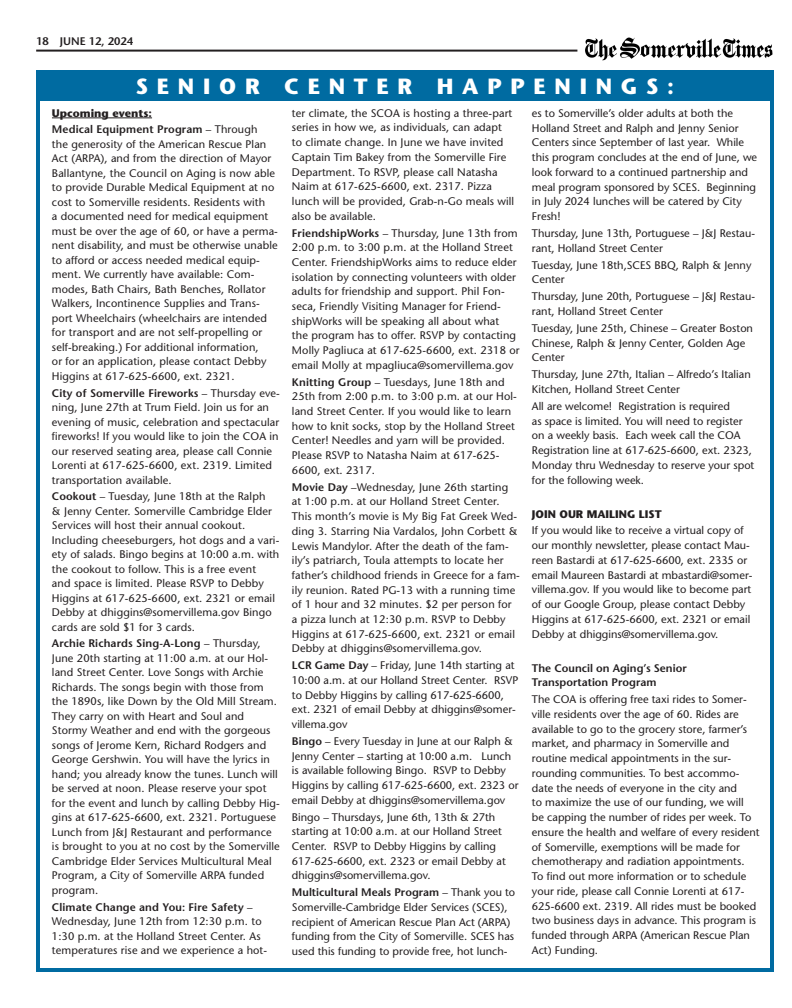
<style>
.page{position:relative;width:792px;height:1008px;background:#fff}
.page>*{position:absolute;margin:0;border:0;box-sizing:border-box;transform-origin:0 0}
.t1{font:700 22px "Stone Sans Std";letter-spacing:.4em;color:#fff}
.Listings_Text{font:500 11px/14.5px "Stone Sans Std";letter-spacing:.01em;color:#231f20}
.Listings_Text-2{font:600 11px/14.8px "Stone Sans Std";color:#231f20}
.Listings_Text-3{font:700 11px "Stone Sans Std";color:#231f20}
.Folio{font:600 11px "Stone Sans Std";color:#231f20}
.s1{color:#fff}
.s2{font-weight:600}
</style>
<div class="page">
<hr style="left:36px;top:50px;width:541px;height:2px;background:#231f20">
<img style="left:585px;top:37px;width:188px;height:24px">
<div style="left:36px;top:72px;width:738px;height:900px;background:#fff;border:4px solid #006ba1"></div>
<div style="left:36px;top:71px;width:738px;height:30px;background:#006ba1"></div>
<hr style="left:52px;top:118px;width:100px;height:1px;background:#231f20">
<p class="Folio" style="left:36px;top:34px;width:98px">18<span class="s1">••</span>JUNE 12, 2024</p>
<p class="t1" style="left:136px;top:73px;width:540px">SENIOR CENTER HAPPENINGS:</p>
<p class="Listings_Text-3" style="left:52px;top:106px;width:102px">Upcoming events:</p>
<p class="Listings_Text" style="left:52px;top:122px;width:227px"><span class="s2">Medical Equipment Program</span> – Through<br>the generosity of the American Rescue Plan Act (ARPA), and from the direction of Mayor Ballantyne, the Council on Aging is now able to provide Durable Medical Equipment at no cost to Somerville residents. Residents with<br>a documented need for medical equipment must be over the age of 60, or have a perma&shy;nent disability, and must be otherwise unable to afford or access needed medical equip&shy;ment. We currently have available: Com&shy;modes, Bath Chairs, Bath Benches, Rollator Walkers, Incontinence Supplies and Trans&shy;port Wheelchairs (wheelchairs are intended for transport and are not self-propelling or self-breaking.) For additional information,<br>or for an application, please contact Debby Higgins at 617-625-6600, ext. 2321.</p>
<p class="Listings_Text" style="left:52px;top:386px;width:230px"><span class="s2">City of Somerville Fireworks</span> – Thursday eve&shy;ning, June 27th at Trum Field. Join us for an evening of music, celebration and spectacular fireworks! If you would like to join the COA in our reserved seating area, please call Connie Lorenti at 617-625-6600, ext. 2319. Limited transportation available.</p>
<p class="Listings_Text" style="left:52px;top:489px;width:229px"><span class="s2">Cookout</span> – Tuesday, June 18th at the Ralph<br>&amp; Jenny Center. Somerville Cambridge Elder Services will host their annual cookout.<br>Including cheeseburgers, hot dogs and a vari&shy;ety of salads. Bingo begins at 10:00 a.m. with the cookout to follow. This is a free event<br>and space is limited. Please RSVP to Debby Higgins at 617-625-6600, ext. 2321 or email Debby at dhiggins@somervillema.gov Bingo cards are sold $1 for 3 cards.</p>
<p class="Listings_Text" style="left:52px;top:636px;width:229px"><span class="s2">Archie Richards Sing-A-Long</span> – Thursday, June 20th starting at 11:00 a.m. at our Hol&shy;land Street Center. Love Songs with Archie Richards. The songs begin with those from the 1890s, like Down by the Old Mill Stream.<br>They carry on with Heart and Soul and Stormy Weather and end with the gorgeous songs of Jerome Kern, Richard Rodgers and George Gershwin. You will have the lyrics in hand; you already know the tunes. Lunch will be served at noon. Please reserve your spot for the event and lunch by calling Debby Hig&shy;gins at 617-625-6600, ext. 2321. Portuguese Lunch from J&amp;J Restaurant and performance is brought to you at no cost by the Somerville Cambridge Elder Services Multicultural Meal Program, a City of Somerville ARPA funded program.</p>
<p class="Listings_Text" style="left:52px;top:900px;width:217px"><span class="s2">Climate Change and You: Fire Safety</span> – Wednesday, June 12th from 12:30 p.m. to 1:30 p.m. at the Holland Street Center. As temperatures rise and we experience a hot-</p>
<p class="Listings_Text" style="left:292px;top:106px;width:224px">ter climate, the SCOA is hosting a three-part series in how we, as individuals, can adapt to climate change. In June we have invited Captain Tim Bakey from the Somerville Fire Department. To RSVP, please call Natasha Naim at 617-625-6600, ext. 2317. Pizza lunch will be provided, Grab-n-Go meals will also be available.</p>
<p class="Listings_Text" style="left:292px;top:225px;width:229px"><span class="s2">FriendshipWorks</span> – Thursday, June 13th from 2:00 p.m. to 3:00 p.m. at the Holland Street Center. FriendshipWorks aims to reduce elder isolation by connecting volunteers with older adults for friendship and support. Phil Fon&shy;seca, Friendly Visiting Manager for Friend&shy;shipWorks will be speaking all about what<br>the program has to offer. RSVP by contacting Molly Pagliuca at 617-625-6600, ext. 2318 or email Molly at mpagliuca@somervillema.gov</p>
<p class="Listings_Text" style="left:292px;top:375px;width:226px"><span class="s2">Knitting Group</span> – Tuesdays, June 18th and 25th from 2:00 p.m. to 3:00 p.m. at our Hol&shy;land Street Center. If you would like to learn how to knit socks, stop by the Holland Street Center! Needles and yarn will be provided.<br>Please RSVP to Natasha Naim at 617-625- 6600, ext. 2317.</p>
<p class="Listings_Text" style="left:292px;top:480px;width:230px"><span class="s2">Movie Day</span> –Wednesday, June 26th starting at 1:00 p.m. at our Holland Street Center.<br>This month’s movie is My Big Fat Greek Wed&shy;ding 3. Starring Nia Vardalos, John Corbett &amp; Lewis Mandylor. After the death of the fam&shy;ily’s patriarch, Toula attempts to locate her father’s childhood friends in Greece for a fam&shy;ily reunion. Rated PG-13 with a running time of 1 hour and 32 minutes. $2 per person for a pizza lunch at 12:30 p.m. RSVP to Debby Higgins at 617-625-6600, ext. 2321 or email Debby at dhiggins@somervillema.gov.</p>
<p class="Listings_Text" style="left:292px;top:658px;width:228px"><span class="s2">LCR Game Day</span> – Friday, June 14th starting at 10:00 a.m. at our Holland Street Center. RSVP to Debby Higgins by calling 617-625-6600, ext. 2321 of email Debby at dhiggins@somer&shy;villema.gov</p>
<p class="Listings_Text" style="left:292px;top:734px;width:228px"><span class="s2">Bingo</span> – Every Tuesday in June at our Ralph &amp; Jenny Center – starting at 10:00 a.m. Lunch is available following Bingo. RSVP to Debby Higgins by calling 617-625-6600, ext. 2323 or email Debby at dhiggins@somervillema.gov</p>
<p class="Listings_Text" style="left:292px;top:809px;width:215px">Bingo – Thursdays, June 6th, 13th &amp; 27th starting at 10:00 a.m. at our Holland Street Center. RSVP to Debby Higgins by calling 617-625-6600, ext. 2323 or email Debby at dhiggins@somervillema.gov.</p>
<p class="Listings_Text" style="left:292px;top:885px;width:225px"><span class="s2">Multicultural Meals Program</span> – Thank you to Somerville-Cambridge Elder Services (SCES), recipient of American Rescue Plan Act (ARPA) funding from the City of Somerville. SCES has used this funding to provide free, hot lunch-</p>
<p class="Listings_Text" style="left:532px;top:106px;width:227px;line-height:14.8px">es to Somerville’s older adults at both the Holland Street and Ralph and Jenny Senior Centers since September of last year. While this program concludes at the end of June, we look forward to a continued partnership and meal program sponsored by SCES. Beginning in July 2024 lunches will be catered by City Fresh!</p>
<p class="Listings_Text" style="left:532px;top:226px;width:225px;line-height:14.8px">Thursday, June 13th, Portuguese – J&amp;J Restau&shy;rant, Holland Street Center</p>
<p class="Listings_Text" style="left:532px;top:257px;width:221px;line-height:14.8px">Tuesday, June 18th,SCES BBQ, Ralph &amp; Jenny<br>Center</p>
<p class="Listings_Text" style="left:532px;top:289px;width:225px;line-height:14.8px">Thursday, June 20th, Portuguese – J&amp;J Restau&shy;rant, Holland Street Center</p>
<p class="Listings_Text" style="left:532px;top:321px;width:223px;line-height:14.8px">Tuesday, June 25th, Chinese – Greater Boston<br>Chinese, Ralph &amp; Jenny Center, Golden Age<br>Center</p>
<p class="Listings_Text" style="left:532px;top:367px;width:220px;line-height:14.8px">Thursday, June 27th, Italian – Alfredo’s Italian<br>Kitchen, Holland Street Center</p>
<p class="Listings_Text" style="left:532px;top:399px;width:224px;line-height:14.8px">All are welcome! Registration is required<br>as space is limited. You will need to register on a weekly basis. Each week call the COA Registration line at 617-625-6600, ext. 2323, Monday thru Wednesday to reserve your spot for the following week.</p>
<p class="Listings_Text-3" style="left:532px;top:507px;width:131px">JOIN OUR MAILING LIST</p>
<p class="Listings_Text" style="left:532px;top:523px;width:222px;line-height:14.8px">If you would like to receive a virtual copy of our monthly newsletter, please contact Mau&shy;reen Bastardi at 617-625-6600, ext. 2335 or email Maureen Bastardi at mbastardi@somer&shy;villema.gov. If you would like to become part of our Google Group, please contact Debby Higgins at 617-625-6600, ext. 2321 or email Debby at dhiggins@somervillema.gov.</p>
<p class="Listings_Text-2" style="left:532px;top:660px;width:156px">The Council on Aging’s Senior<br>Transportation Program</p>
<p class="Listings_Text" style="left:532px;top:692px;width:229px;line-height:14.8px">The COA is offering free taxi rides to Somer&shy;ville residents over the age of 60. Rides are available to go to the grocery store, farmer’s market, and pharmacy in Somerville and routine medical appointments in the sur&shy;rounding communities. To best accommo&shy;date the needs of everyone in the city and<br>to maximize the use of our funding, we will<br>be capping the number of rides per week. To ensure the health and welfare of every resident of Somerville, exemptions will be made for chemotherapy and radiation appointments.<br>To find out more information or to schedule your ride, please call Connie Lorenti at 617- 625-6600 ext. 2319. All rides must be booked two business days in advance. This program is funded through ARPA (American Rescue Plan Act) Funding.</p>
</div>
